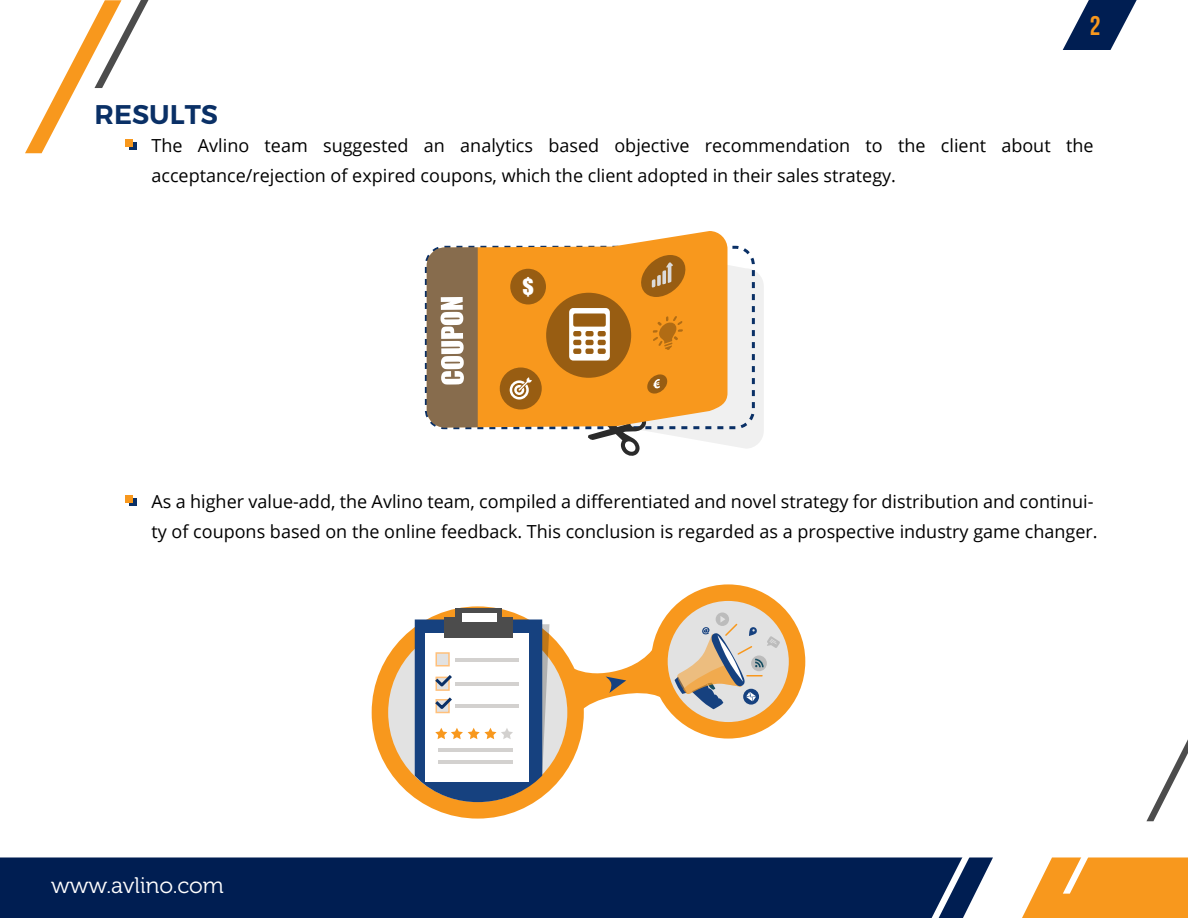
<style>
.page{position:relative;width:1188px;height:918px;background:#fff}
.page>*{position:absolute;margin:0;border:0;box-sizing:border-box;transform-origin:0 0}
.t1{font:600 27px "Montserrat";color:#0a3066}
.t2{font:27px "Bebas Neue";color:#f8981d}
.t3{font:22.5px "Museo 300";color:#fff}
.t4{font:21px "Impact";color:#fff}
.t5{font:18px/30px "Open Sans";color:#000}
</style>
<div class="page">
<div style="left:0;top:857px;width:932px;height:61px;background:#001e52"></div>
<svg style="left:25px;top:0;width:123px;height:153px"></svg>
<svg style="left:1022px;top:739px;width:166px;height:179px"></svg>
<div style="left:129px;top:142px;width:8px;height:8px;background:#0a3066"></div>
<div style="left:126px;top:140px;width:7px;height:7px;background:#f8981d"></div>
<svg style="left:1063px;top:0;width:74px;height:50px"></svg>
<div style="left:129px;top:498px;width:8px;height:7px;background:#0a3066"></div>
<div style="left:126px;top:495px;width:7px;height:7px;background:#f8981d"></div>
<svg style="left:426px;top:250px;width:338px;height:198px;fill:#f0f0f0"></svg>
<div style="left:425px;top:246px;width:330px;height:183px;border:3px dashed #0a3066;border-radius:18px"></div>
<svg style="left:587px;top:428px;width:59px;height:28px"></svg>
<svg style="left:439px;top:231px;width:289px;height:197px;background:#f6a339"></svg>
<svg style="left:427px;top:247px;width:51px;height:181px;background:#9a846a"></svg>
<div style="left:546px;top:293px;width:85px;height:85px;background:#985d12;border-radius:50%"></div>
<svg style="left:569px;top:308px;width:41px;height:53px"></svg>
<div style="left:510px;top:269px;width:36px;height:35px;background:#985d12;border-radius:50%"></div>
<div style="left:500px;top:368px;width:42px;height:42px;background:#985d12;border-radius:50%"></div>
<svg style="left:510px;top:377px;width:22px;height:23px"></svg>
<svg style="left:641px;top:255px;width:44px;height:42px;background:#b77828"></svg>
<svg style="left:652px;top:316px;width:31px;height:34px"></svg>
<svg style="left:647px;top:374px;width:20px;height:20px"></svg>
<svg style="left:380px;top:615px;width:196px;height:195px;background:#e6ccac"></svg>
<div style="left:372px;top:606px;width:212px;height:213px;border:16px solid #f8981d;border-radius:50%"></div>
<svg style="left:659px;top:593px;width:138px;height:137px;background:#eac392"></svg>
<div style="left:651px;top:584px;width:154px;height:155px;border:16px solid #f8981d;border-radius:50%"></div>
<div style="left:444px;top:617px;width:69px;height:21px;background:#4c4c4c"></div>
<div style="left:456px;top:608px;width:46px;height:10px;background:#4c4c4c"></div>
<svg style="left:415px;top:620px;width:134px;height:182px"></svg>
<div style="left:462px;top:613px;width:34px;height:9px;background:#fff"></div>
<svg style="left:563px;top:643px;width:105px;height:77px"></svg>
<div style="left:716px;top:613px;width:13px;height:13px;background:#bcbcbc;border-radius:50%"></div>
<svg style="left:675px;top:616px;width:105px;height:93px;background:#cbc3b9"></svg>
<svg style="left:932px;top:857px;width:61px;height:61px"></svg>
<h1 class="t2" style="left:1090px;top:11px;width:12px">2</h1>
<h1 class="t1" style="left:94px;top:97px;width:125px">RESULTS</h1>
<p class="t5" style="left:152px;top:130px;width:944px">The Avlino team suggested an analytics based objective recommendation to the client about the acceptance/rejection of expired coupons, which the client adopted in their sales strategy.</p>
<p class="t4" style="left:522px;top:271px;width:13px">$</p>
<p class="t5" style="left:152px;top:486px;width:948px">As a higher value-add, the Avlino team, compiled a differentiated and novel strategy for distribution and continui&shy;ty of coupons based on the online feedback. This conclusion is regarded as a prospective industry game changer.</p>
<p class="t3" style="left:51px;top:873px;width:174px">www.avlino.com</p>
</div>
